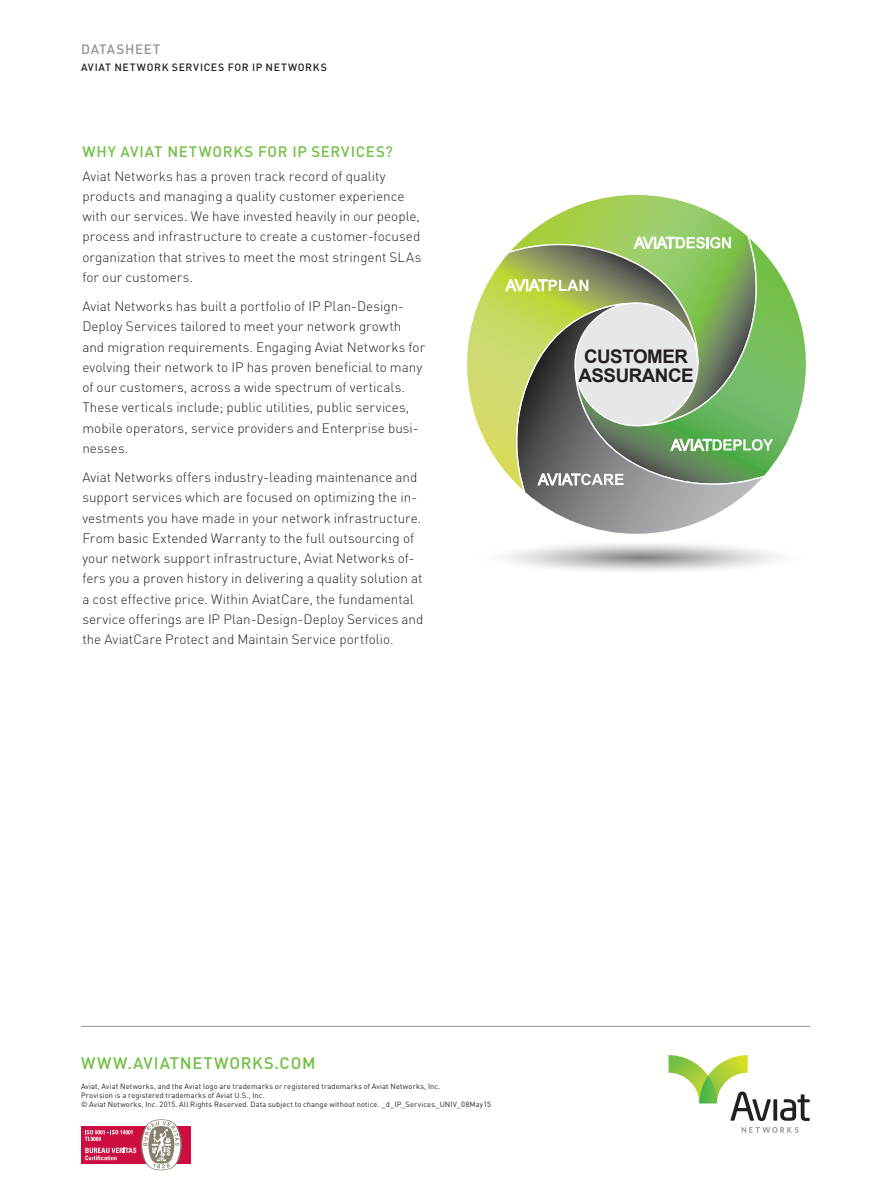
<style>
.page{position:relative;width:891px;height:1188px;background:#fff}
.page>*{position:absolute;margin:0;border:0;box-sizing:border-box;transform-origin:0 0}
.t1{font:700 18.75px/18.9px "Arial";letter-spacing:-.025em;color:#231f20;text-align:center}
.URL_11_Green_Medium{font:500 16.5px "DINOT";letter-spacing:.05em;color:#71bf44}
.Subhead_10_Green_Med{font:500 15px "DINOT";letter-spacing:.05em;color:#71bf44}
.Text_9_Black_Light{font:300 13.5px/20.2px "DINOT";color:#231f20}
.Document_Type_9_Gray{font:500 13.5px "DINOT";letter-spacing:.05em;color:#939598}
.Document_Title_7_Bla{font:500 10.5px "DINOT";letter-spacing:.065em;color:#231f20}
.Legal_5_Black_Regula{font:7.5px/9px "DINOT";letter-spacing:.015em;color:#231f20}
</style>
<div class="page">
<svg style="left:742px;top:1127px;width:57px;height:6px"></svg>
<svg style="left:773px;top:1099px;width:4px;height:22px"></svg>
<svg style="left:780px;top:1094px;width:30px;height:27px"></svg>
<svg style="left:669px;top:1055px;width:102px;height:66px"></svg>
<hr style="left:81px;top:1026px;width:729px;height:1px;background:#939598">
<div style="left:81px;top:1126px;width:110px;height:38px;background:#cd0d40"></div>
<svg style="left:85px;top:1119px;width:97px;height:51px"></svg>
<svg style="left:540px;top:195px;width:205px;height:39px"></svg>
<svg style="left:701px;top:234px;width:105px;height:236px"></svg>
<svg style="left:531px;top:300px;width:238px;height:234px"></svg>
<svg style="left:467px;top:225px;width:234px;height:272px;background:#a9b68b"></svg>
<svg style="left:507px;top:544px;width:269px;height:27px"></svg>
<svg style="left:671px;top:439px;width:102px;height:12px"></svg>
<svg style="left:634px;top:237px;width:97px;height:11px"></svg>
<svg style="left:538px;top:474px;width:86px;height:11px"></svg>
<svg style="left:506px;top:280px;width:82px;height:11px"></svg>
<p class="Document_Type_9_Gray" style="left:81px;top:40px;width:81px">DATASHEET</p>
<p class="Document_Title_7_Bla" style="left:81px;top:60px;width:247px">AVIAT NETWORK SERVICES FOR IP NETWORKS</p>
<p class="Subhead_10_Green_Med" style="left:82px;top:142px;width:312px">WHY AVIAT NETWORKS FOR IP SERVICES?</p>
<p class="Text_9_Black_Light" style="left:82px;top:165px;width:341px">Aviat Networks has a proven track record of quality products and managing a quality customer experience with our services. We have invested heavily in our people, process and infrastructure to create a customer-focused organization that strives to meet the most stringent SLAs for our customers.</p>
<p class="Text_9_Black_Light" style="left:82px;top:295px;width:344px">Aviat Networks has built a portfolio of IP Plan-Design-Deploy Services tailored to meet your network growth and migration requirements. Engaging Aviat Networks for evolving their network to IP has proven beneficial to many of our customers, across a wide spectrum of verticals.<br>These verticals include; public utilities, public services, mobile operators, service providers and Enterprise busi&shy;nesses.</p>
<p class="Text_9_Black_Light" style="left:82px;top:466px;width:343px">Aviat Networks offers industry-leading maintenance and support services which are focused on optimizing the in&shy;vestments you have made in your network infrastructure.<br>From basic Extended Warranty to the full outsourcing of your network support infrastructure, Aviat Networks of&shy;fers you a proven history in delivering a quality solution at a cost effective price. Within AviatCare, the fundamental service offerings are IP Plan-Design-Deploy Services and the AviatCare Protect and Maintain Service portfolio.</p>
<p class="t1" style="left:578px;top:347px;width:117px">CUSTOMER<br>ASSURANCE</p>
<p class="URL_11_Green_Medium" style="left:81px;top:1051px;width:236px">WWW.AVIATNETWORKS.COM</p>
<p class="Legal_5_Black_Regula" style="left:81px;top:1081px;width:412px">Aviat, Aviat Networks, and the Aviat logo are trademarks or registered trademarks of Aviat Networks, Inc.<br>Provision is a registered trademarks of Aviat U.S., Inc.<br>© Aviat Networks, Inc. 2015. All Rights Reserved. Data subject to change without notice. _d_IP_Services_UNIV_08May15</p>
</div>
